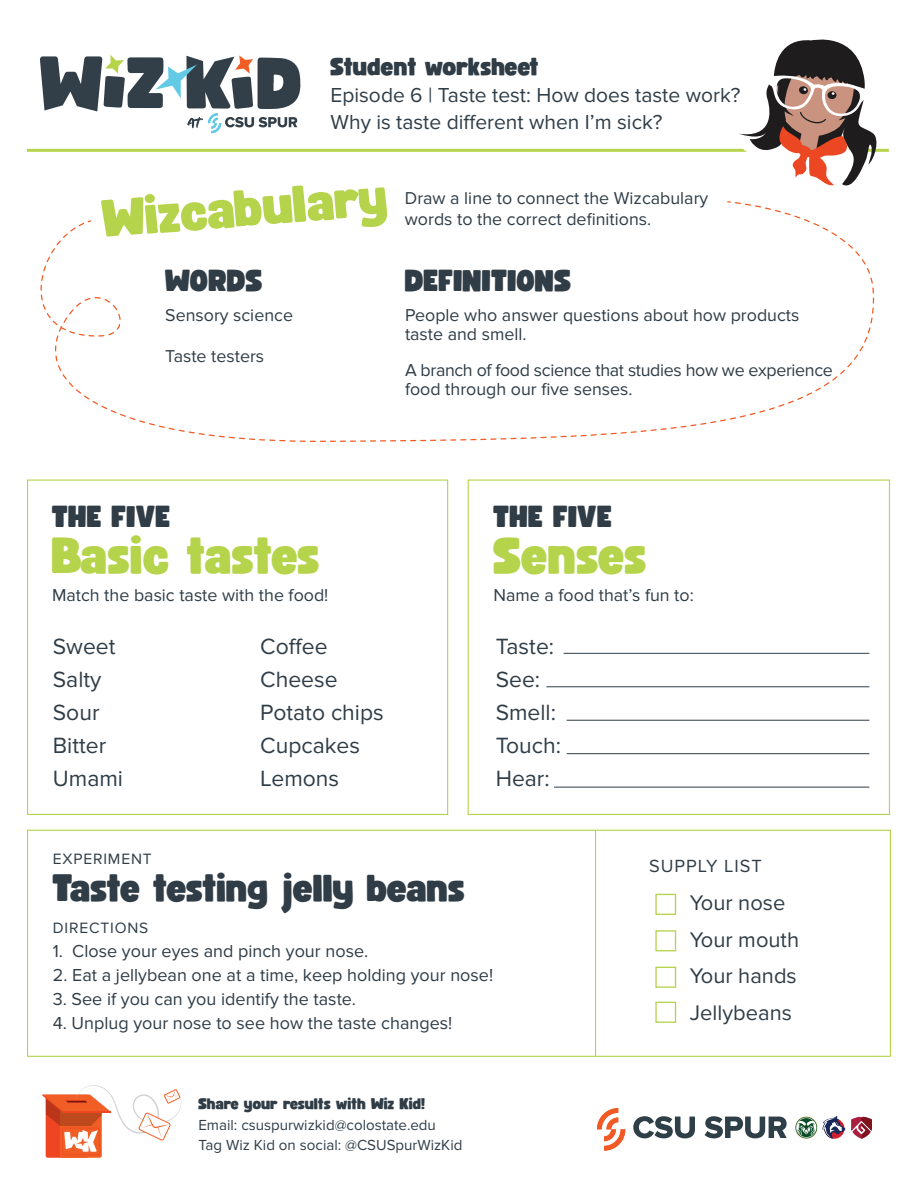
<style>
.page{position:relative;width:918px;height:1188px;background:#fff}
.page>*{position:absolute;margin:0;border:0;box-sizing:border-box;transform-origin:0 0}
.t1{font:51px "Funtastic";color:#b5d44b}
.t2{font:49.5px "Funtastic";letter-spacing:-.02em;color:#b5d44b}
.t3{font:37.2px "Funtastic";color:#303d47}
.t4{font:29.7px "Funtastic";color:#303d47}
.t5{font:24px "Funtastic";color:#303d47}
.t6{font:22.95px "Proxima Nova";color:#303d47}
.t7{font:21.9px "Proxima Nova";color:#303d47}
.t8{font:21px "Proxima Nova";color:#303d47}
.t9{font:18.3px "Proxima Nova";letter-spacing:.055em;color:#303d47}
.t10{font:18px "Proxima Nova";color:#303d47}
.t11{font:17.85px/19.4px "Proxima Nova";color:#303d47}
.t12{font:17.85px/19.4px "Proxima Nova";letter-spacing:-.02em;color:#303d47}
.t13{font:15.6px "Proxima Nova";letter-spacing:.055em;color:#303d47}
.t14{font:15.15px "Proxima Nova";color:#303d47}
.t15{font:15.15px "Funtastic";color:#303d47}
</style>
<div class="page">
<svg style="left:68px;top:201px;width:807px;height:241px"></svg>
<div style="left:468px;top:480px;width:422px;height:335px;border:1px solid #b5d44b"></div>
<hr style="left:564px;top:653px;width:305px;height:1px;background:#303d47">
<hr style="left:546px;top:686px;width:323px;height:1px;background:#303d47">
<hr style="left:567px;top:720px;width:302px;height:1px;background:#303d47">
<hr style="left:567px;top:753px;width:302px;height:1px;background:#303d47">
<hr style="left:554px;top:787px;width:315px;height:1px;background:#303d47">
<div style="left:27px;top:480px;width:421px;height:335px;border:1px solid #b5d44b"></div>
<div style="left:27px;top:830px;width:864px;height:227px;border:1px solid #b5d44b"></div>
<hr style="left:595px;top:830px;width:1px;height:227px;background:#b5d44b">
<div style="left:655px;top:894px;width:21px;height:21px;border:1px solid #b5d44b"></div>
<div style="left:655px;top:930px;width:21px;height:21px;border:1px solid #b5d44b"></div>
<div style="left:655px;top:967px;width:21px;height:21px;border:1px solid #b5d44b"></div>
<div style="left:655px;top:1002px;width:21px;height:21px;border:1px solid #b5d44b"></div>
<svg style="left:40px;top:55px;width:261px;height:78px"></svg>
<hr style="left:27px;top:149px;width:862px;height:3px;background:#b5d44b">
<svg style="left:739px;top:39px;width:142px;height:147px"></svg>
<svg style="left:597px;top:1108px;width:28px;height:43px"></svg>
<svg style="left:633px;top:1116px;width:62px;height:22px"></svg>
<svg style="left:705px;top:1116px;width:82px;height:22px"></svg>
<svg style="left:795px;top:1116px;width:22px;height:23px"></svg>
<svg style="left:796px;top:1117px;width:21px;height:21px"></svg>
<svg style="left:796px;top:1118px;width:20px;height:20px"></svg>
<svg style="left:851px;top:1117px;width:21px;height:22px"></svg>
<svg style="left:822px;top:1116px;width:23px;height:23px"></svg>
<svg style="left:42px;top:1085px;width:139px;height:73px"></svg>
<p class="t5" style="left:331px;top:53px;width:210px">Student worksheet</p>
<p class="t8" style="left:331px;top:83px;width:412px">Episode 6 | Taste test: How does taste work?</p>
<p class="t8" style="left:331px;top:110px;width:334px">Why is taste different when I’m sick?</p>
<p class="t1" style="left:100px;top:188px;width:288px;rotate:-4deg">Wizcabulary</p>
<p class="t4" style="left:165px;top:263px;width:100px">WORDS</p>
<p class="t11" style="left:165px;top:305px;width:129px">Sensory science</p>
<p class="t11" style="left:165px;top:347px;width:101px">Taste testers</p>
<p class="t11" style="left:405px;top:189px;width:305px">Draw a line to connect the Wizcabulary</p>
<p class="t11" style="left:405px;top:210px;width:248px">words to the correct definitions.</p>
<p class="t4" style="left:405px;top:263px;width:168px">DEFINITIONS</p>
<p class="t11" style="left:405px;top:305px;width:396px">People who answer questions about how products taste and smell.</p>
<p class="t12" style="left:405px;top:360px;width:429px">A branch of food science that studies how we experience food through our five senses.</p>
<p class="t4" style="left:52px;top:499px;width:120px">THE FIVE</p>
<p class="t2" style="left:52px;top:526px;width:270px">Basic tastes</p>
<p class="t11" style="left:52px;top:586px;width:278px">Match the basic taste with the food!</p>
<p class="t6" style="left:53px;top:633px;width:64px">Sweet</p>
<p class="t6" style="left:53px;top:666px;width:50px">Salty</p>
<p class="t6" style="left:53px;top:699px;width:48px">Sour</p>
<p class="t6" style="left:53px;top:732px;width:55px">Bitter</p>
<p class="t6" style="left:53px;top:765px;width:72px">Umami</p>
<p class="t6" style="left:260px;top:633px;width:69px">Coffee</p>
<p class="t6" style="left:260px;top:666px;width:79px">Cheese</p>
<p class="t6" style="left:260px;top:699px;width:125px">Potato chips</p>
<p class="t6" style="left:260px;top:732px;width:101px">Cupcakes</p>
<p class="t6" style="left:260px;top:765px;width:80px">Lemons</p>
<p class="t4" style="left:494px;top:499px;width:120px">THE FIVE</p>
<p class="t2" style="left:494px;top:526px;width:155px">Senses</p>
<p class="t11" style="left:494px;top:586px;width:202px">Name a food that’s fun to:</p>
<p class="t6" style="left:496px;top:633px;width:60px">Taste:</p>
<p class="t6" style="left:496px;top:666px;width:46px">See:</p>
<p class="t6" style="left:496px;top:699px;width:62px">Smell:</p>
<p class="t6" style="left:496px;top:732px;width:67px">Touch:</p>
<p class="t6" style="left:496px;top:765px;width:56px">Hear:</p>
<p class="t13" style="left:53px;top:850px;width:101px">EXPERIMENT</p>
<p class="t3" style="left:53px;top:866px;width:414px">Taste testing jelly beans</p>
<p class="t13" style="left:53px;top:919px;width:97px">DIRECTIONS</p>
<p class="t10" style="left:53px;top:941px;width:317px">1. Close your eyes and pinch your nose.</p>
<p class="t10" style="left:53px;top:965px;width:442px">2. Eat a jellybean one at a time, keep holding your nose!</p>
<p class="t10" style="left:53px;top:989px;width:305px">3. See if you can you identify the taste.</p>
<p class="t10" style="left:53px;top:1013px;width:401px">4. Unplug your nose to see how the taste changes!</p>
<p class="t15" style="left:198px;top:1095px;width:228px">Share your results with Wiz Kid!</p>
<p class="t14" style="left:198px;top:1116px;width:239px">Email: csuspurwizkid@colostate.edu</p>
<p class="t14" style="left:198px;top:1136px;width:266px">Tag Wiz Kid on social: @CSUSpurWizKid</p>
<p class="t9" style="left:649px;top:856px;width:114px">SUPPLY LIST</p>
<p class="t7" style="left:690px;top:891px;width:97px">Your nose</p>
<p class="t7" style="left:690px;top:927px;width:111px">Your mouth</p>
<p class="t7" style="left:690px;top:964px;width:108px">Your hands</p>
<p class="t7" style="left:690px;top:1000px;width:104px">Jellybeans</p>
</div>
